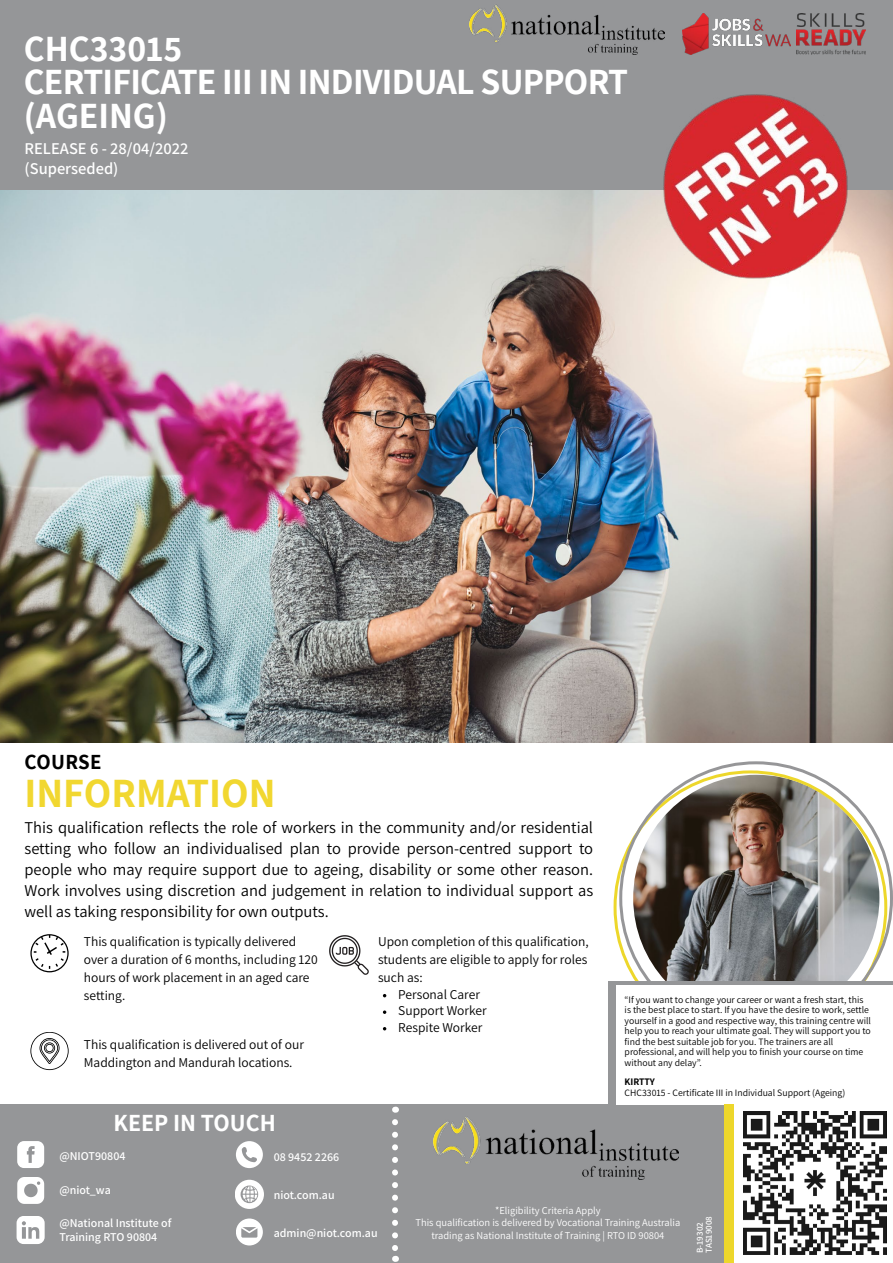
<style>
.page{position:relative;width:893px;height:1263px;background:#fff}
.page>*{position:absolute;margin:0;border:0;box-sizing:border-box;transform-origin:0 0}
.t1{font:700 40.5px "Assistant";color:#f1d730}
.t2{font:700 36px/33px "Assistant";letter-spacing:-.02em;color:#fff}
.t3{font:700 24px "Assistant";color:#fff}
.t4{font:700 21px "Assistant";letter-spacing:.02em;color:#000}
.t5{font:16.5px/21px "Assistant";color:#000;text-align:justify}
.t6{font:600 16.5px/19.8px "Assistant";color:#fff}
.t7{font:13.5px/18px "Assistant";color:#000}
.t8{font:600 12px/13.5px "Assistant";color:#fff}
.t9{font:10.5px/12.6px "Assistant";color:#fff;text-align:center}
.t10{font:9.75px/10.5px "Assistant";color:#000}
.t11{font:700 9.75px "Assistant";color:#000}
.t12{font:600 9px/9px "Assistant";color:#fff}
</style>
<div class="page">
<img style="left:0;top:190px;width:893px;height:552px">
<div style="left:0;top:1104px;width:893px;height:159px;background:#959698"></div>
<img style="left:633px;top:775px;width:246px;height:206px">
<svg style="left:383px;top:1010px;width:3px;height:4px"></svg>
<svg style="left:30px;top:934px;width:39px;height:38px"></svg>
<svg style="left:30px;top:1032px;width:38px;height:38px"></svg>
<svg style="left:329px;top:935px;width:40px;height:40px"></svg>
<div style="left:609px;top:981px;width:284px;height:126px;background:#959698"></div>
<div style="left:616px;top:985px;width:277px;height:119px;background:#fff"></div>
<svg style="left:392px;top:1122px;width:6px;height:140px"></svg>
<div style="left:0;top:0;width:893px;height:190px;background:#959698"></div>
<div style="left:724px;top:1104px;width:10px;height:159px;background:#edd72b"></div>
<svg style="left:235px;top:1180px;width:29px;height:29px"></svg>
<svg style="left:236px;top:1218px;width:27px;height:27px"></svg>
<svg style="left:17px;top:1216px;width:28px;height:28px"></svg>
<svg style="left:236px;top:1141px;width:27px;height:27px"></svg>
<svg style="left:17px;top:1141px;width:27px;height:27px"></svg>
<svg style="left:17px;top:1177px;width:27px;height:27px"></svg>
<img style="left:682px;top:13px;width:108px;height:41px">
<img style="left:469px;top:4px;width:195px;height:51px">
<img style="left:434px;top:1117px;width:245px;height:63px">
<img style="left:797px;top:13px;width:69px;height:41px">
<div style="left:734px;top:1104px;width:159px;height:159px;background:#fff"></div>
<img style="left:743px;top:1111px;width:144px;height:143px">
<img style="left:660px;top:94px;width:190px;height:187px">
<h2 class="t2" style="left:24px;top:32px;width:606px">CHC33015<br>CERTIFICATE III IN INDIVIDUAL SUPPORT (AGEING)</h2>
<h3 class="t6" style="left:25px;top:138px;width:165px">RELEASE 6 - 28/04/2022 (Superseded)</h3>
<h3 class="t4" style="left:25px;top:747px;width:79px">COURSE</h3>
<h1 class="t1" style="left:25px;top:766px;width:253px">INFORMATION</h1>
<p class="t5" style="left:25px;top:816px;width:570px">This qualification reflects the role of workers in the community and/or residential setting who follow an individualised plan to provide person-centred support to people who may require support due to ageing, disability or some other reason.<br>Work involves using discretion and judgement in relation to individual support as well as taking responsibility for own outputs.</p>
<h3 class="t7" style="left:84px;top:932px;width:235px">This qualification is typically delivered over a duration of 6 months, including 120 hours of work placement in an aged care setting.</h3>
<h3 class="t7" style="left:84px;top:1035px;width:222px">This qualification is delivered out of our<br>Maddington and Mandurah locations.</h3>
<h3 class="t7" style="left:378px;top:932px;width:212px;text-align:justify">Upon completion of this qualification, students are eligible to apply for roles such as:</h3>
<h3 class="t7" style="left:398px;top:985px;width:90px;line-height:16.5px">Personal Carer<br>Support Worker<br>Respite Worker</h3>
<p class="t10" style="left:625px;top:994px;width:248px">“If you want to change your career or want a fresh start, this is the best place to start. If you have the desire to work, settle yourself in a good and respective way, this training centre will help you to reach your ultimate goal. They will support you to find the best suitable job for you. The trainers are all professional, and will help you to finish your course on time without any delay”.</p>
<p class="t11" style="left:625px;top:1075px;width:32px">KIRTTY</p>
<p class="t10" style="left:625px;top:1087px;width:222px">CHC33015 - Certificate III in Individual Support (Ageing)</p>
<h3 class="t3" style="left:113px;top:1107px;width:164px">KEEP IN TOUCH</h3>
<p class="t8" style="left:59px;top:1148px;width:68px">@NIOT90804</p>
<p class="t8" style="left:59px;top:1183px;width:53px">@niot_wa</p>
<p class="t8" style="left:59px;top:1216px;width:113px">@National Institute of<br>Training RTO 90804</p>
<p class="t8" style="left:274px;top:1150px;width:67px">08 9452 2266</p>
<p class="t8" style="left:274px;top:1187px;width:63px">niot.com.au</p>
<p class="t8" style="left:274px;top:1225px;width:105px">admin@niot.com.au</p>
<p class="t9" style="left:415px;top:1203px;width:266px">*Eligibility Criteria Apply<br>This qualification is delivered by Vocational Training Australia trading as National Institute of Training | RTO ID 90804</p>
<p class="t12" style="left:695px;top:1253px;width:38px;rotate:-90deg">B-19302<br>TAS19008</p>
</div>
